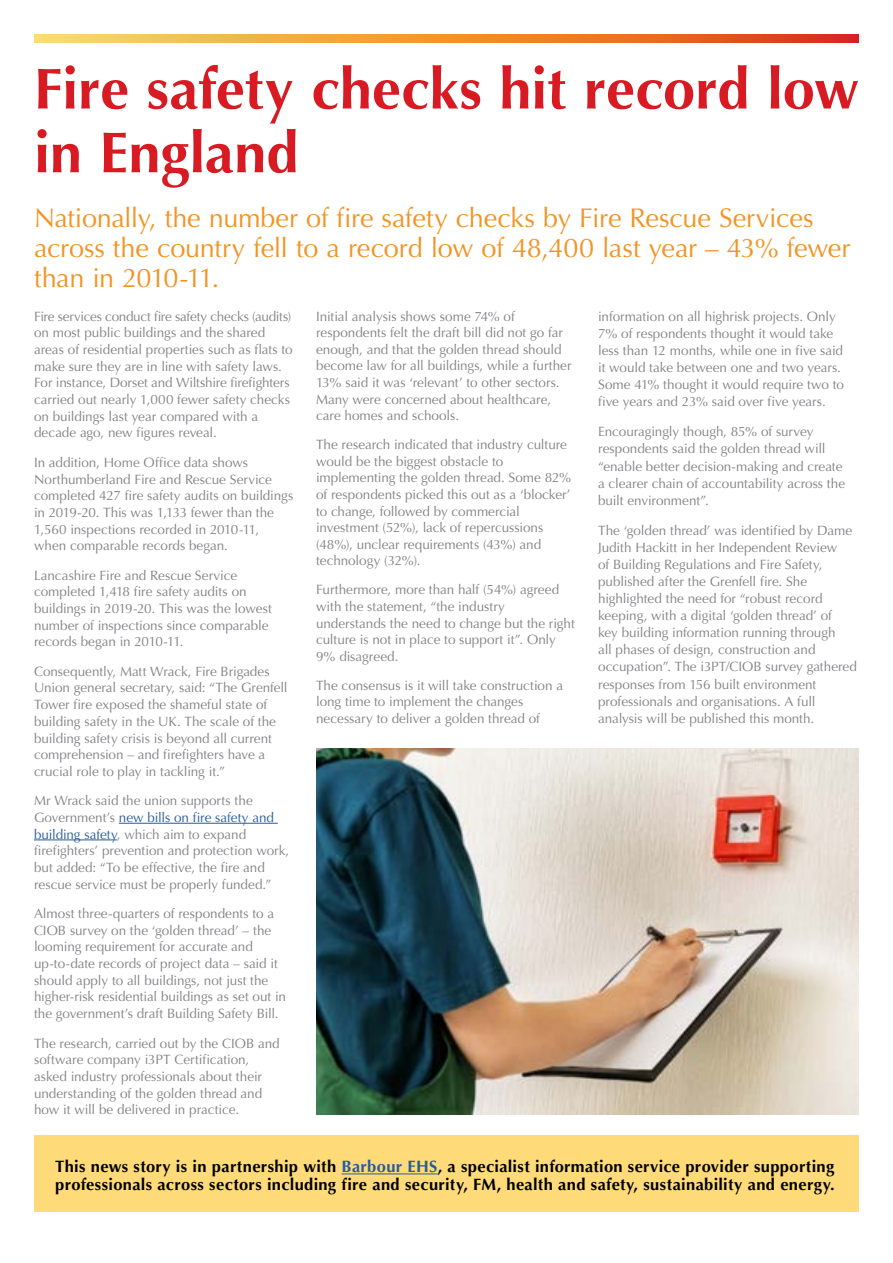
<style>
.page{position:relative;width:893px;height:1263px;background:#fff}
.page>*{position:absolute;margin:0;border:0;box-sizing:border-box;transform-origin:0 0}
.t1{font:700 57.75px/63.8px "Optima";letter-spacing:-.005em;color:#d81a22}
.t2{font:27px/30px "Optima";letter-spacing:-.005em;color:#f39322}
.t3{font:700 16.5px/18px "Optima";letter-spacing:.02em;color:#000}
.t4{font:13.5px/16.6px "Optima";letter-spacing:-.005em;color:#818286}
.s1{color:#275b9b}
</style>
<div class="page">
<div style="left:34px;top:1135px;width:825px;height:77px;background:#fedb78"></div>
<hr style="left:342px;top:1173px;width:96px;height:1px;background:#275b9b">
<hr style="left:119px;top:823px;width:159px;height:1px;background:#275b9b">
<hr style="left:34px;top:839px;width:83px;height:1px;background:#275b9b">
<svg style="left:34px;top:34px;width:825px;height:9px;background:#ed8d36"></svg>
<img style="left:316px;top:748px;width:543px;height:366px">
<h1 class="t1" style="left:34px;top:58px;width:826px">Fire safety checks hit record low in England</h1>
<h2 class="t2" style="left:34px;top:203px;width:818px">Nationally, the number of fire safety checks by Fire Rescue Services across the country fell to a record low of 48,400 last year – 43% fewer than in 2010-11.</h2>
<p class="t4" style="left:34px;top:308px;width:260px">Fire services conduct fire safety checks (audits) on most public buildings and the shared areas of residential properties such as flats to make sure they are in line with safety laws.<br>For instance, Dorset and Wiltshire firefighters carried out nearly 1,000 fewer safety checks on buildings last year compared with a decade ago, new figures reveal.</p>
<p class="t4" style="left:34px;top:454px;width:261px">In addition, Home Office data shows Northumberland Fire and Rescue Service completed 427 fire safety audits on buildings in 2019-20. This was 1,133 fewer than the 1,560 inspections recorded in 2010-11, when comparable records began.</p>
<p class="t4" style="left:34px;top:567px;width:239px">Lancashire Fire and Rescue Service completed 1,418 fire safety audits on buildings in 2019-20. This was the lowest number of inspections since comparable records began in 2010-11.</p>
<p class="t4" style="left:34px;top:663px;width:255px">Consequently, Matt Wrack, Fire Brigades Union general secretary, said: “The Grenfell Tower fire exposed the shameful state of building safety in the UK. The scale of the building safety crisis is beyond all current comprehension – and firefighters have a crucial role to play in tackling it.”</p>
<p class="t4" style="left:34px;top:792px;width:257px">Mr Wrack said the union supports the Government’s <span class="s1">new bills on fire safety and building safety</span>, which aim to expand firefighters’ prevention and protection work, but added: “To be effective, the fire and rescue service must be properly funded.”</p>
<p class="t4" style="left:34px;top:905px;width:254px">Almost three-quarters of respondents to a CIOB survey on the ‘golden thread’ – the looming requirement for accurate and up-to-date records of project data – said it should apply to all buildings, not just the higher-risk residential buildings as set out in the government’s draft Building Safety Bill.</p>
<p class="t4" style="left:34px;top:1035px;width:247px">The research, carried out by the CIOB and software company i3PT Certification, asked industry professionals about their understanding of the golden thread and how it will be delivered in practice.</p>
<p class="t4" style="left:316px;top:308px;width:257px">Initial analysis shows some 74% of respondents felt the draft bill did not go far enough, and that the golden thread should become law for all buildings, while a further 13% said it was ‘relevant’ to other sectors.<br>Many were concerned about healthcare, care homes and schools.</p>
<p class="t4" style="left:316px;top:437px;width:257px">The research indicated that industry culture would be the biggest obstacle to implementing the golden thread. Some 82% of respondents picked this out as a ‘blocker’ to change, followed by commercial investment (52%), lack of repercussions (48%), unclear requirements (43%) and technology (32%).</p>
<p class="t4" style="left:316px;top:582px;width:260px">Furthermore, more than half (54%) agreed with the statement, “the industry understands the need to change but the right culture is not in place to support it”. Only 9% disagreed.</p>
<p class="t4" style="left:316px;top:677px;width:249px">The consensus is it will take construction a long time to implement the changes necessary to deliver a golden thread of</p>
<p class="t4" style="left:598px;top:308px;width:247px;line-height:17.1px">information on all highrisk projects. Only 7% of respondents thought it would take less than 12 months, while one in five said it would take between one and two years.<br>Some 41% thought it would require two to five years and 23% said over five years.</p>
<p class="t4" style="left:598px;top:423px;width:248px;line-height:17.1px">Encouragingly though, 85% of survey respondents said the golden thread will “enable better decision-making and create a clearer chain of accountability across the built environment”.</p>
<p class="t4" style="left:598px;top:522px;width:260px;line-height:17.1px">The ‘golden thread’ was identified by Dame Judith Hackitt in her Independent Review<br>of Building Regulations and Fire Safety, published after the Grenfell fire. She highlighted the need for “robust record keeping, with a digital ‘golden thread’ of<br>key building information running through<br>all phases of design, construction and occupation”. The i3PT/CIOB survey gathered responses from 156 built environment professionals and organisations. A full analysis will be published this month.</p>
<p class="t3" style="left:55px;top:1158px;width:781px">This news story is in partnership with <span class="s1">Barbour EHS</span>, a specialist information service provider supporting professionals across sectors including fire and security, FM, health and safety, sustainability and energy.</p>
</div>
